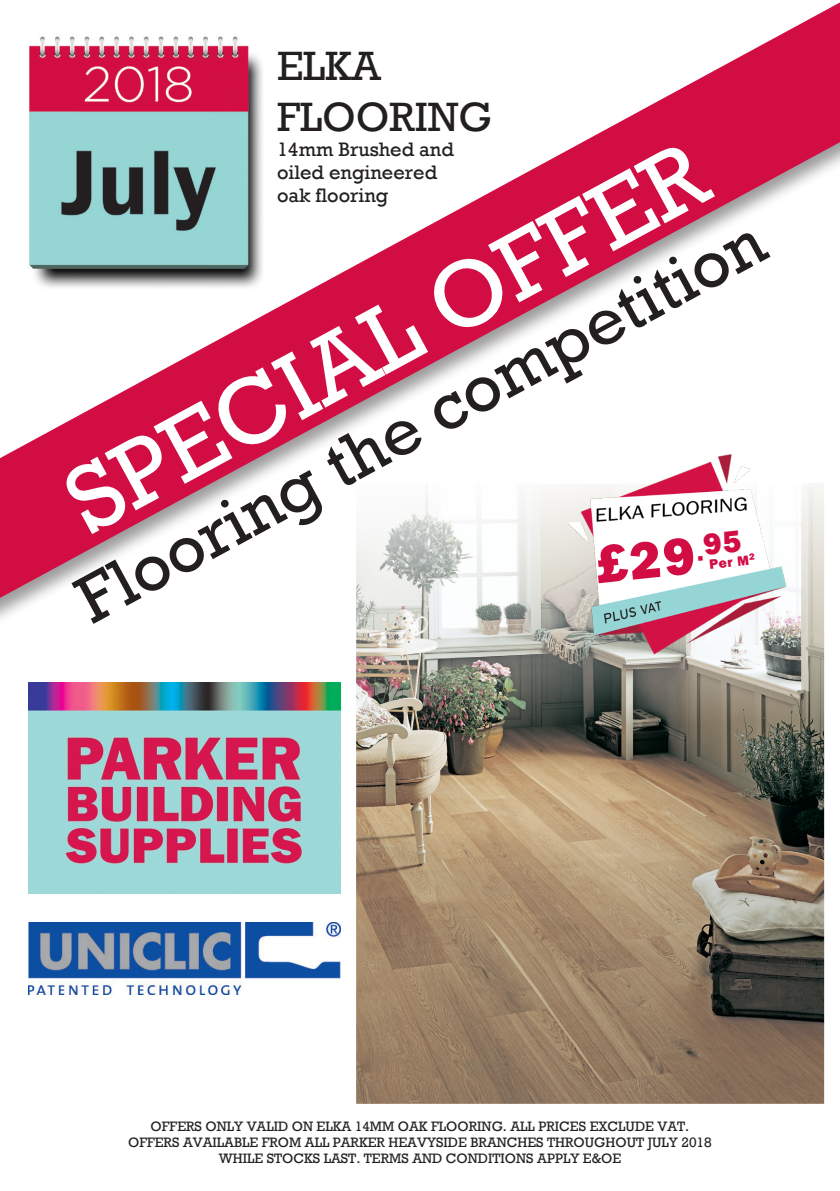
<style>
.page{position:relative;width:840px;height:1191px;background:#fff}
.page>*{position:absolute;margin:0;border:0;box-sizing:border-box;transform-origin:0 0}
.t1{font:96px "Rockwell";color:#fff}
.t2{font:68px "Rockwell";color:#231f20}
.t3{font:42px "Rockwell";color:#231f20}
.t4{font:20px/23px "Rockwell";color:#231f20}
.t5{font:14px "Rockwell";color:#231f20}
.t6{font:800 14px "Franklin Gothic";color:#d20d44}
</style>
<div class="page">
<svg style="left:0;top:3px;width:839px;height:595px"></svg>
<img style="left:356px;top:483px;width:467px;height:620px">
<img style="left:564px;top:447px;width:222px;height:211px">
<img style="left:28px;top:682px;width:312px;height:211px">
<img style="left:28px;top:922px;width:312px;height:73px">
<svg style="left:594px;top:530px;width:147px;height:53px"></svg>
<p class="t3" style="left:277px;top:42px;width:105px">ELKA</p>
<p class="t3" style="left:277px;top:92px;width:216px">FLOORING</p>
<p class="t1" style="left:47px;top:456px;width:712px;rotate:-28deg">SPECIAL OFFER</p>
<p class="t4" style="left:277px;top:138px;width:178px">14mm Brushed and oiled engineered oak flooring</p>
<p class="t2" style="left:62px;top:567px;width:772px;rotate:-28deg">Flooring the competition</p>
<p class="t6" style="left:708px;top:555px;width:48px;rotate:-6deg">Per M<sup>2</sup></p>
<p class="t5" style="left:150px;top:1118px;width:540px">OFFERS ONLY VALID ON ELKA 14MM OAK FLOORING. ALL PRICES EXCLUDE VAT.</p>
<p class="t5" style="left:128px;top:1134px;width:585px">OFFERS AVAILABLE FROM ALL PARKER HEAVYSIDE BRANCHES THROUGHOUT JULY 2018</p>
<p class="t5" style="left:219px;top:1150px;width:403px">WHILE STOCKS LAST. TERMS AND CONDITIONS APPLY E&amp;OE</p>
</div>
